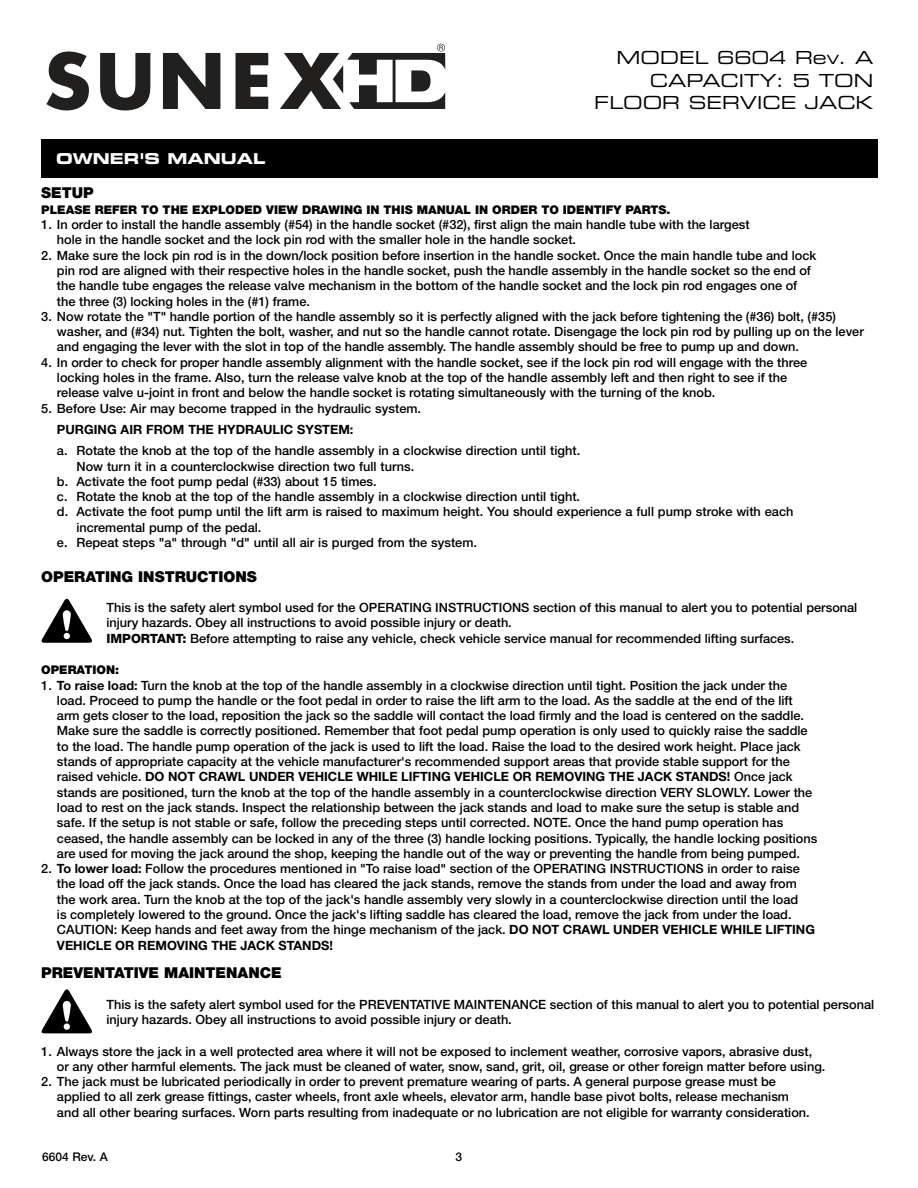
<style>
.page{position:relative;width:918px;height:1188px;background:#fff}
.page>*{position:absolute;margin:0;border:0;box-sizing:border-box;transform-origin:0 0}
.t1{font:18px/22.5px "Eurostile LT Std Ex 2";color:#000;text-align:right}
.t2{font:900 15px "Helvetica Neue LT Std";color:#000}
.t3{font:15px "Eurostile LT Std Bold Ex 2";color:#fff}
.t4{font:500 12.75px/15.3px "Helvetica Neue LT Std";color:#000}
.t5{font:700 12.75px "Helvetica Neue LT Std";color:#000}
.t6{font:900 12px "Helvetica Neue LT Std";color:#000}
.t7{font:500 12px "Helvetica Neue LT Std";color:#000}
.s1{font-weight:800}
.s2{font-weight:700}
</style>
<div class="page">
<div style="left:41px;top:139px;width:837px;height:39px;background:#000"></div>
<svg style="left:46px;top:51px;width:43px;height:59px"></svg>
<svg style="left:100px;top:53px;width:50px;height:57px"></svg>
<svg style="left:163px;top:53px;width:57px;height:56px"></svg>
<svg style="left:235px;top:53px;width:33px;height:56px"></svg>
<svg style="left:280px;top:44px;width:165px;height:65px"></svg>
<svg style="left:41px;top:599px;width:51px;height:44px"></svg>
<svg style="left:41px;top:989px;width:51px;height:44px"></svg>
<div style="left:64px;top:1023px;width:6px;height:7px;background:#fff;border-radius:50%"></div>
<p class="t3" style="left:56px;top:148px;width:211px">OWNER'S MANUAL</p>
<h1 class="t1" style="left:594px;top:46px;width:281px">MODEL 6604 Rev. A<br>CAPACITY: 5 TON<br>FLOOR SERVICE JACK</h1>
<p class="t2" style="left:41px;top:184px;width:54px">SETUP</p>
<p class="t6" style="left:41px;top:202px;width:631px">PLEASE REFER TO THE EXPLODED VIEW DRAWING IN THIS MANUAL IN ORDER TO IDENTIFY PARTS.</p>
<p class="t4" style="left:57px;top:217px;width:694px;text-indent:-16px">1. In order to install the handle assembly (#54) in the handle socket (#32), first align the main handle tube with the largest hole in the handle socket and the lock pin rod with the smaller hole in the handle socket.</p>
<p class="t4" style="left:57px;top:247px;width:761px;text-indent:-16px">2. Make sure the lock pin rod is in the down/lock position before insertion in the handle socket. Once the main handle tube and lock pin rod are aligned with their respective holes in the handle socket, push the handle assembly in the handle socket so the end of the handle tube engages the release valve mechanism in the bottom of the handle socket and the lock pin rod engages one of the three (3) locking holes in the (#1) frame.</p>
<p class="t4" style="left:57px;top:309px;width:808px;text-indent:-16px">3. Now rotate the "T" handle portion of the handle assembly so it is perfectly aligned with the jack before tightening the (#36) bolt, (#35) washer, and (#34) nut. Tighten the bolt, washer, and nut so the handle cannot rotate. Disengage the lock pin rod by pulling up on the lever and engaging the lever with the slot in top of the handle assembly. The handle assembly should be free to pump up and down.</p>
<p class="t4" style="left:57px;top:354px;width:752px;text-indent:-16px">4. In order to check for proper handle assembly alignment with the handle socket, see if the lock pin rod will engage with the three locking holes in the frame. Also, turn the release valve knob at the top of the handle assembly left and then right to see if the release valve u-joint in front and below the handle socket is rotating simultaneously with the turning of the knob.</p>
<p class="t4" style="left:41px;top:400px;width:381px">5. Before Use: Air may become trapped in the hydraulic system.</p>
<p class="t5" style="left:57px;top:421px;width:298px">PURGING AIR FROM THE HYDRAULIC SYSTEM:</p>
<p class="t4" style="left:57px;top:443px;width:525px">a. Rotate the knob at the top of the handle assembly in a clockwise direction until tight.</p>
<p class="t4" style="left:76px;top:458px;width:339px">Now turn it in a counterclockwise direction two full turns.</p>
<p class="t4" style="left:57px;top:474px;width:321px">b. Activate the foot pump pedal (#33) about 15 times.</p>
<p class="t4" style="left:57px;top:489px;width:525px">c. Rotate the knob at the top of the handle assembly in a clockwise direction until tight.</p>
<p class="t4" style="left:57px;top:504px;width:738px">d. Activate the foot pump until the lift arm is raised to maximum height. You should experience a full pump stroke with each</p>
<p class="t4" style="left:76px;top:519px;width:186px">incremental pump of the pedal.</p>
<p class="t4" style="left:57px;top:535px;width:422px">e. Repeat steps "a" through "d" until all air is purged from the system.</p>
<p class="t2" style="left:41px;top:567px;width:217px">OPERATING INSTRUCTIONS</p>
<p class="t4" style="left:107px;top:600px;width:752px">This is the safety alert symbol used for the OPERATING INSTRUCTIONS section of this manual to alert you to potential personal injury hazards. Obey all instructions to avoid possible injury or death.<br><span class="s1">IMPORTANT:</span> Before attempting to raise any vehicle, check vehicle service manual for recommended lifting surfaces.</p>
<p class="t6" style="left:41px;top:663px;width:79px">OPERATION:</p>
<p class="t4" style="left:57px;top:677px;width:762px;text-indent:-16px">1. <span class="s2">To raise load:</span> Turn the knob at the top of the handle assembly in a clockwise direction until tight. Position the jack under the load. Proceed to pump the handle or the foot pedal in order to raise the lift arm to the load. As the saddle at the end of the lift arm gets closer to the load, reposition the jack so the saddle will contact the load firmly and the load is centered on the saddle.<br>Make sure the saddle is correctly positioned. Remember that foot pedal pump operation is only used to quickly raise the saddle to the load. The handle pump operation of the jack is used to lift the load. Raise the load to the desired work height. Place jack stands of appropriate capacity at the vehicle manufacturer's recommended support areas that provide stable support for the raised vehicle. <span class="s2">DO NOT CRAWL UNDER VEHICLE WHILE LIFTING VEHICLE OR REMOVING THE JACK STANDS!</span> Once jack stands are positioned, turn the knob at the top of the handle assembly in a counterclockwise direction VERY SLOWLY. Lower the load to rest on the jack stands. Inspect the relationship between the jack stands and load to make sure the setup is stable and safe. If the setup is not stable or safe, follow the preceding steps until corrected. NOTE. Once the hand pump operation has ceased, the handle assembly can be locked in any of the three (3) handle locking positions. Typically, the handle locking positions are used for moving the jack around the shop, keeping the handle out of the way or preventing the handle from being pumped.</p>
<p class="t4" style="left:57px;top:861px;width:760px;text-indent:-16px">2. <span class="s2">To lower load:</span> Follow the procedures mentioned in "To raise load" section of the OPERATING INSTRUCTIONS in order to raise the load off the jack stands. Once the load has cleared the jack stands, remove the stands from under the load and away from the work area. Turn the knob at the top of the jack's handle assembly very slowly in a counterclockwise direction until the load<br>is completely lowered to the ground. Once the jack's lifting saddle has cleared the load, remove the jack from under the load.<br>CAUTION: Keep hands and feet away from the hinge mechanism of the jack. <span class="s2">DO NOT CRAWL UNDER VEHICLE WHILE LIFTING VEHICLE OR REMOVING THE JACK STANDS!</span></p>
<p class="t2" style="left:41px;top:964px;width:242px">PREVENTATIVE MAINTENANCE</p>
<p class="t4" style="left:107px;top:996px;width:769px">This is the safety alert symbol used for the PREVENTATIVE MAINTENANCE section of this manual to alert you to potential personal injury hazards. Obey all instructions to avoid possible injury or death.</p>
<p class="t4" style="left:57px;top:1043px;width:770px;text-indent:-16px">1. Always store the jack in a well protected area where it will not be exposed to inclement weather, corrosive vapors, abrasive dust, or any other harmful elements. The jack must be cleaned of water, snow, sand, grit, oil, grease or other foreign matter before using.</p>
<p class="t4" style="left:57px;top:1074px;width:754px;text-indent:-16px">2. The jack must be lubricated periodically in order to prevent premature wearing of parts. A general purpose grease must be applied to all zerk grease fittings, caster wheels, front axle wheels, elevator arm, handle base pivot bolts, release mechanism and all other bearing surfaces. Worn parts resulting from inadequate or no lubrication are not eligible for warranty consideration.</p>
<p class="t7" style="left:42px;top:1150px;width:67px">6604 Rev. A</p>
<p class="t7" style="left:456px;top:1150px;width:8px">3</p>
</div>
